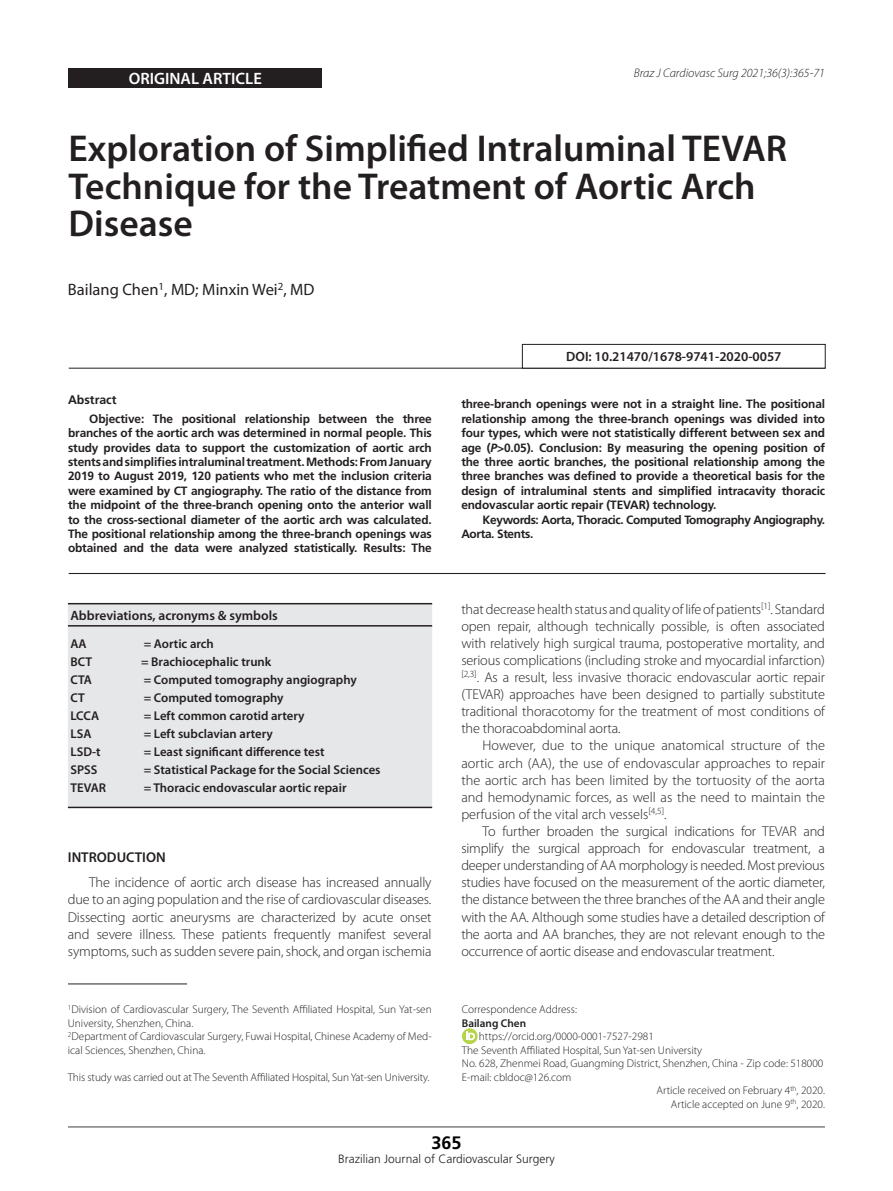
<style>
.page{position:relative;width:893px;height:1191px;background:#fff}
.page>*{position:absolute;margin:0;border:0;box-sizing:border-box;transform-origin:0 0}
.Titulo_1{font:600 37.5px/37.5px "Myriad Pro";color:#231f20}
.t1{font:700 18px "Frutiger";color:#000}
.t2{font:16.5px "Myriad Pro";color:#231f20}
.t3{font:600 16.5px "Myriad Pro";color:#fff}
.t4{font:300 14.25px/17.1px "Myriad Pro";letter-spacing:-.01em;color:#231f20;text-align:justify}
.Titulos_2{font:600 14.25px "Myriad Pro";color:#231f20}
.pe_de_pagina{font:600 13.5px "Myriad Pro";color:#231f20}
.t5{font:600 12.75px "Myriad Pro";color:#231f20}
.t6{font:italic 300 12.45px "Myriad Pro";color:#231f20}
.Resumos{font:700 12.3px "Frutiger";color:#231f20}
.abstract{font:700 12px/14.4px "Frutiger";letter-spacing:-.01em;color:#231f20;text-align:justify}
.abstract-2{font:700 12px/14.4px "Frutiger";letter-spacing:-.03em;color:#231f20}
.t7{font:300 12px "Frutiger";color:#231f20}
.pe_de_pagina_2{font:300 11.25px/13.5px "Myriad Pro";color:#231f20}
.pe_de_pagina_2-2{font:600 11.25px "Myriad Pro";color:#231f20}
.s1{font-style:italic}
</style>
<div class="page">
<hr style="left:68px;top:1126px;width:757px;height:1px;background:#3e3e3f">
<div style="left:69px;top:68px;width:253px;height:20px;background:#231f20"></div>
<hr style="left:69px;top:573px;width:757px;height:1px;background:#231f20">
<hr style="left:69px;top:368px;width:757px;height:1px;background:#231f20">
<div style="left:522px;top:344px;width:304px;height:24px;border:1px solid #231f20"></div>
<hr style="left:68px;top:983px;width:119px;height:1px;background:#231f20">
<div style="left:68px;top:604px;width:364px;height:202px;background:#e6e7e9"></div>
<hr style="left:68px;top:603px;width:73px;height:1px;background:#231f20">
<hr style="left:141px;top:603px;width:291px;height:1px;background:#231f20">
<hr style="left:68px;top:625px;width:73px;height:1px;background:#231f20">
<hr style="left:141px;top:625px;width:291px;height:1px;background:#231f20">
<hr style="left:68px;top:806px;width:73px;height:2px;background:#231f20">
<hr style="left:141px;top:806px;width:291px;height:2px;background:#231f20">
<svg style="left:462px;top:1028px;width:16px;height:16px"></svg>
<svg style="left:466px;top:1031px;width:9px;height:8px"></svg>
<p class="t3" style="left:129px;top:69px;width:135px">ORIGINAL ARTICLE</p>
<p class="t6" style="left:634px;top:67px;width:193px">Braz J Cardiovasc Surg 2021;36(3):365-71</p>
<p class="Titulo_1" style="left:69px;top:130px;width:720px">Exploration of Simplified Intraluminal TEVAR<br>Technique for the Treatment of Aortic Arch<br>Disease</p>
<p class="t2" style="left:68px;top:281px;width:248px">Bailang Chen<sup>1</sup>, MD; Minxin Wei<sup>2</sup>, MD</p>
<p class="Resumos" style="left:68px;top:392px;width:50px">Abstract</p>
<p class="abstract" style="left:68px;top:411px;width:365px;text-indent:21px">Objective: The positional relationship between the three branches of the aortic arch was determined in normal people. This study provides data to support the customization of aortic arch stents and simplifies intraluminal treatment. Methods: From January 2019 to August 2019, 120 patients who met the inclusion criteria were examined by CT angiography. The ratio of the distance from the midpoint of the three-branch opening onto the anterior wall to the cross-sectional diameter of the aortic arch was calculated.<br>The positional relationship among the three-branch openings was obtained and the data were analyzed statistically. Results: The</p>
<p class="pe_de_pagina" style="left:70px;top:608px;width:209px">Abbreviations, acronyms &amp; symbols</p>
<p class="t5" style="left:70px;top:637px;width:18px">AA</p>
<p class="t5" style="left:70px;top:655px;width:23px">BCT</p>
<p class="t5" style="left:70px;top:673px;width:23px">CTA</p>
<p class="t5" style="left:70px;top:691px;width:16px">CT</p>
<p class="t5" style="left:70px;top:709px;width:30px">LCCA</p>
<p class="t5" style="left:70px;top:727px;width:23px">LSA</p>
<p class="t5" style="left:70px;top:745px;width:32px">LSD-t</p>
<p class="t5" style="left:70px;top:763px;width:28px">SPSS</p>
<p class="t5" style="left:70px;top:781px;width:37px">TEVAR</p>
<p class="t5" style="left:144px;top:637px;width:72px">= Aortic arch</p>
<p class="t5" style="left:141px;top:655px;width:132px">= Brachiocephalic trunk</p>
<p class="t5" style="left:144px;top:673px;width:215px">= Computed tomography angiography</p>
<p class="t5" style="left:144px;top:691px;width:141px">= Computed tomography</p>
<p class="t5" style="left:144px;top:709px;width:162px">= Left common carotid artery</p>
<p class="t5" style="left:144px;top:727px;width:131px">= Left subclavian artery</p>
<p class="t5" style="left:144px;top:745px;width:182px">= Least significant difference test</p>
<p class="t5" style="left:144px;top:763px;width:238px">= Statistical Package for the Social Sciences</p>
<p class="t5" style="left:144px;top:781px;width:204px">= Thoracic endovascular aortic repair</p>
<p class="Titulos_2" style="left:68px;top:849px;width:99px">INTRODUCTION</p>
<p class="t4" style="left:68px;top:874px;width:365px;text-indent:21px">The incidence of aortic arch disease has increased annually due to an aging population and the rise of cardiovascular diseases.<br>Dissecting aortic aneurysms are characterized by acute onset and severe illness. These patients frequently manifest several symptoms, such as sudden severe pain, shock, and organ ischemia</p>
<p class="pe_de_pagina_2" style="left:68px;top:1003px;width:365px"><sup>1</sup>Division of Cardiovascular Surgery, The Seventh Affiliated Hospital, Sun Yat-sen<br>University, Shenzhen, China.</p>
<p class="pe_de_pagina_2" style="left:68px;top:1030px;width:365px"><sup>2</sup>Department of Cardiovascular Surgery, Fuwai Hospital, Chinese Academy of Med&shy;ical Sciences, Shenzhen, China.</p>
<p class="pe_de_pagina_2" style="left:68px;top:1070px;width:363px">This study was carried out at The Seventh Affiliated Hospital, Sun Yat-sen University.</p>
<p class="pe_de_pagina" style="left:566px;top:349px;width:217px">DOI: 10.21470/1678-9741-2020-0057</p>
<p class="abstract" style="left:461px;top:397px;width:365px">three-branch openings were not in a straight line. The positional relationship among the three-branch openings was divided into four types, which were not statistically different between sex and age (<span class="s1">P</span>&gt;0.05). Conclusion: By measuring the opening position of the three aortic branches, the positional relationship among the three branches was defined to provide a theoretical basis for the design of intraluminal stents and simplified intracavity thoracic endovascular aortic repair (TEVAR) technology.</p>
<p class="abstract-2" style="left:461px;top:512px;width:365px;text-indent:21px">Keywords: Aorta, Thoracic. Computed Tomography Angiography.<br>Aorta. Stents.</p>
<p class="t4" style="left:461px;top:600px;width:365px">that decrease health status and quality of life of patients<sup>[1]</sup>. Standard open repair, although technically possible, is often associated with relatively high surgical trauma, postoperative mortality, and serious complications (including stroke and myocardial infarction) <sup>[2,3]</sup>. As a result, less invasive thoracic endovascular aortic repair (TEVAR) approaches have been designed to partially substitute traditional thoracotomy for the treatment of most conditions of the thoracoabdominal aorta.</p>
<p class="t4" style="left:461px;top:737px;width:365px;text-indent:21px">However, due to the unique anatomical structure of the aortic arch (AA), the use of endovascular approaches to repair the aortic arch has been limited by the tortuosity of the aorta and hemodynamic forces, as well as the need to maintain the perfusion of the vital arch vessels<sup>[4,5]</sup>.</p>
<p class="t4" style="left:461px;top:823px;width:365px;text-indent:21px">To further broaden the surgical indications for TEVAR and simplify the surgical approach for endovascular treatment, a deeper understanding of AA morphology is needed. Most previous studies have focused on the measurement of the aortic diameter, the distance between the three branches of the AA and their angle with the AA. Although some studies have a detailed description of the aorta and AA branches, they are not relevant enough to the occurrence of aortic disease and endovascular treatment.</p>
<p class="pe_de_pagina_2" style="left:462px;top:1003px;width:117px">Correspondence Address:</p>
<p class="pe_de_pagina_2-2" style="left:462px;top:1016px;width:66px">Bailang Chen</p>
<p class="pe_de_pagina_2" style="left:479px;top:1030px;width:176px">https://orcid.org/0000-0001-7527-2981</p>
<p class="pe_de_pagina_2" style="left:462px;top:1043px;width:242px">The Seventh Affiliated Hospital, Sun Yat-sen University</p>
<p class="pe_de_pagina_2" style="left:462px;top:1057px;width:363px">No. 628, Zhenmei Road, Guangming District, Shenzhen, China - Zip code: 518000</p>
<p class="pe_de_pagina_2" style="left:462px;top:1070px;width:111px">E-mail: cbldoc@126.com</p>
<p class="pe_de_pagina_2" style="left:656px;top:1084px;width:170px">Article received on February 4<sup>th</sup>, 2020.</p>
<p class="pe_de_pagina_2" style="left:671px;top:1097px;width:155px">Article accepted on June 9<sup>th</sup>, 2020.</p>
<p class="t1" style="left:431px;top:1132px;width:32px">365</p>
<p class="t7" style="left:338px;top:1152px;width:218px">Brazilian Journal of Cardiovascular Surgery</p>
</div>
